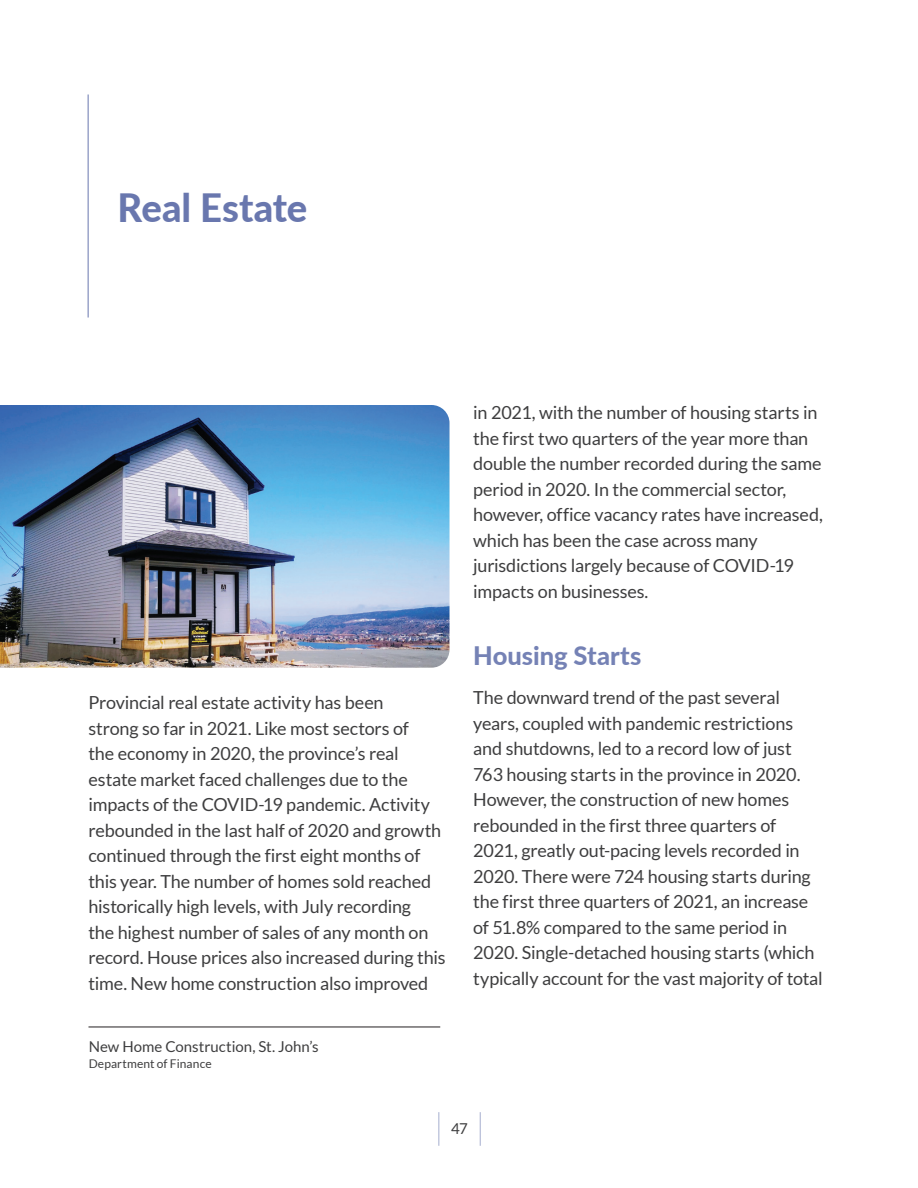
<style>
.page{position:relative;width:918px;height:1188px;background:#fff}
.page>*{position:absolute;margin:0;border:0;box-sizing:border-box;transform-origin:0 0}
.Section_Heading{font:800 39px "Lato";letter-spacing:-.005em;color:#6977ae}
.Sub_Heading{font:800 25.5px "Lato";color:#7582b5}
.MAIN_TEXT{font:18px/25.5px "Lato";letter-spacing:-.01em;color:#3e3e3f}
.t1{font:15px "Lato";color:#3e3e3f}
.t2{font:12px "Lato";letter-spacing:.01em;color:#3e3e3f}
</style>
<div class="page">
<hr style="left:438px;top:1112px;width:1px;height:34px;background:#6977ae">
<hr style="left:480px;top:1112px;width:1px;height:34px;background:#6977ae">
<hr style="left:88px;top:94px;width:1px;height:224px;background:#6977ae">
<hr style="left:88px;top:1027px;width:352px;height:1px;background:#231f20">
<img style="left:0;top:405px;width:450px;height:263px">
<p class="Section_Heading" style="left:117px;top:179px;width:191px">Real Estate</p>
<p class="MAIN_TEXT" style="left:88px;top:690px;width:359px">Provincial real estate activity has been<br>strong so far in 2021. Like most sectors of<br>the economy in 2020, the province’s real estate market faced challenges due to the impacts of the COVID-19 pandemic. Activity rebounded in the last half of 2020 and growth continued through the first eight months of this year. The number of homes sold reached historically high levels, with July recording<br>the highest number of sales of any month on record. House prices also increased during this time. New home construction also improved</p>
<p class="t1" style="left:89px;top:1038px;width:232px">New Home Construction, St. John’s</p>
<p class="t2" style="left:89px;top:1057px;width:124px">Department of Finance</p>
<p class="MAIN_TEXT" style="left:473px;top:400px;width:351px">in 2021, with the number of housing starts in the first two quarters of the year more than double the number recorded during the same period in 2020. In the commercial sector, however, office vacancy rates have increased, which has been the case across many jurisdictions largely because of COVID-19 impacts on businesses.</p>
<p class="Sub_Heading" style="left:473px;top:637px;width:170px">Housing Starts</p>
<p class="MAIN_TEXT" style="left:473px;top:685px;width:351px">The downward trend of the past several years, coupled with pandemic restrictions and shutdowns, led to a record low of just 763 housing starts in the province in 2020.<br>However, the construction of new homes rebounded in the first three quarters of 2021, greatly out-pacing levels recorded in 2020. There were 724 housing starts during the first three quarters of 2021, an increase of 51.8% compared to the same period in 2020. Single-detached housing starts (which typically account for the vast majority of total</p>
<p class="t1" style="left:451px;top:1121px;width:18px">47</p>
</div>
